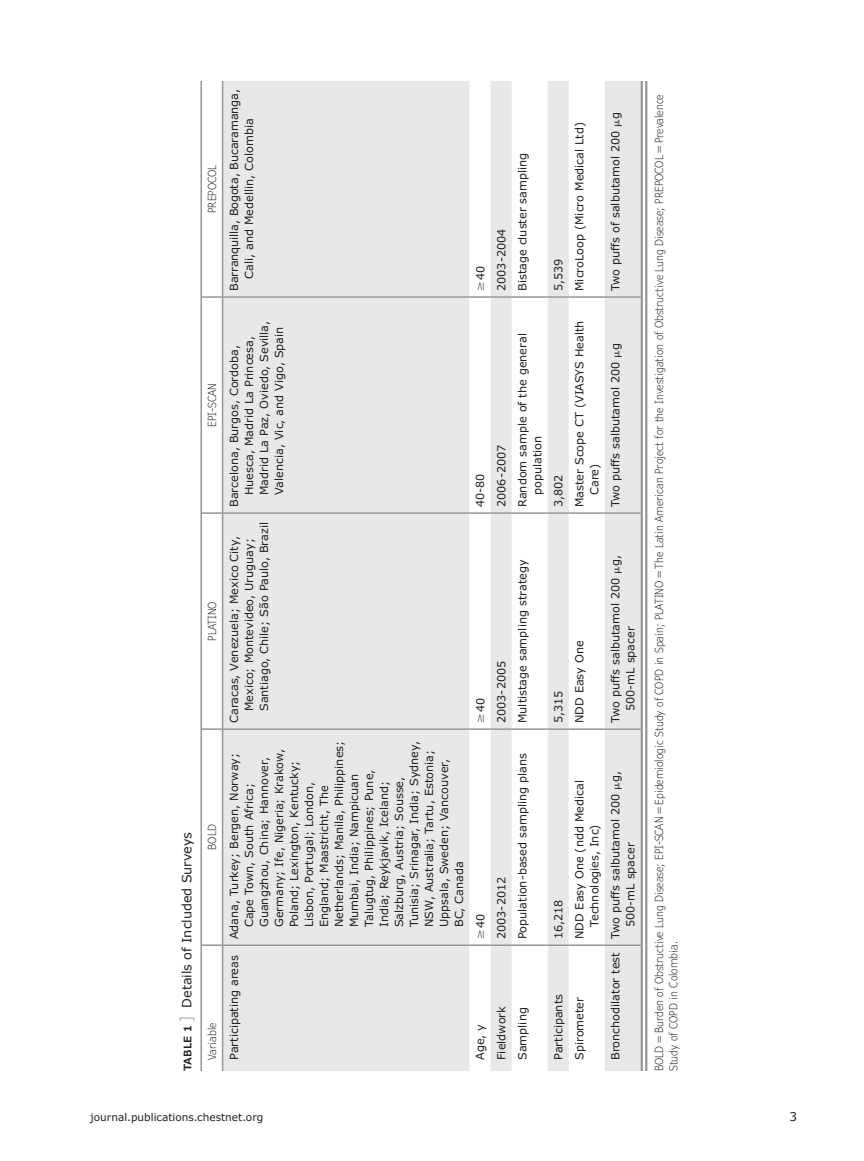
<style>
.page{position:relative;width:864px;height:1161px;background:#fff}
.page>*{position:absolute;margin:0;border:0;box-sizing:border-box;transform-origin:0 0}
.t1{font:12.75px "Verdana";color:#231f20}
.t2{font:12px "Verdana";color:#231f20}
.t3{font:11.25px/15px "Verdana Pro";color:#231f20}
.t4{font:300 condensed 11.25px/14.2px "Verdana Pro";color:#231f20}
.t5{font:10.5px "Verdana Pro";color:#231f20}
.s1{font-family:"Verdana Pro";font-weight:600;font-size:10.5px}
.s2{font-family:"Verdana Pro";font-weight:300;font-size:15px;color:#808285}
.s3{font-family:"Mathematical Pi One"}
.s4{font-family:"Universal Greekwith Math Pi"}
.s5{font-family:"Universal Greekwith Math Pi";font-weight:400;font-stretch:normal}
</style>
<div class="page">
<svg style="left:223px;top:81px;width:418px;height:990px;fill:#e7e8e8"></svg>
<hr style="left:641px;top:945px;width:2px;height:126px;background:#949698">
<hr style="left:645px;top:945px;width:2px;height:126px;background:#949698">
<hr style="left:641px;top:729px;width:2px;height:216px;background:#949698">
<hr style="left:645px;top:729px;width:2px;height:216px;background:#949698">
<hr style="left:641px;top:513px;width:2px;height:216px;background:#949698">
<hr style="left:645px;top:513px;width:2px;height:216px;background:#949698">
<hr style="left:641px;top:297px;width:2px;height:216px;background:#949698">
<hr style="left:645px;top:297px;width:2px;height:216px;background:#949698">
<hr style="left:641px;top:81px;width:2px;height:216px;background:#949698">
<hr style="left:645px;top:81px;width:2px;height:216px;background:#949698">
<hr style="left:200px;top:81px;width:2px;height:990px;background:#949698">
<hr style="left:222px;top:81px;width:1px;height:990px;background:#949698">
<hr style="left:202px;top:944px;width:20px;height:2px;background:#949698">
<hr style="left:223px;top:944px;width:246px;height:2px;background:#949698">
<hr style="left:469px;top:944px;width:22px;height:2px;background:#949698">
<hr style="left:491px;top:944px;width:21px;height:2px;background:#949698">
<hr style="left:512px;top:944px;width:36px;height:2px;background:#949698">
<hr style="left:548px;top:944px;width:21px;height:2px;background:#949698">
<hr style="left:569px;top:944px;width:36px;height:2px;background:#949698">
<hr style="left:605px;top:944px;width:36px;height:2px;background:#949698">
<hr style="left:202px;top:728px;width:20px;height:2px;background:#949698">
<hr style="left:223px;top:728px;width:246px;height:2px;background:#949698">
<hr style="left:469px;top:728px;width:22px;height:2px;background:#949698">
<hr style="left:491px;top:728px;width:21px;height:2px;background:#949698">
<hr style="left:512px;top:728px;width:36px;height:2px;background:#949698">
<hr style="left:548px;top:728px;width:21px;height:2px;background:#949698">
<hr style="left:569px;top:728px;width:36px;height:2px;background:#949698">
<hr style="left:605px;top:728px;width:36px;height:2px;background:#949698">
<hr style="left:202px;top:512px;width:20px;height:2px;background:#949698">
<hr style="left:223px;top:512px;width:246px;height:2px;background:#949698">
<hr style="left:469px;top:512px;width:22px;height:2px;background:#949698">
<hr style="left:491px;top:512px;width:21px;height:2px;background:#949698">
<hr style="left:512px;top:512px;width:36px;height:2px;background:#949698">
<hr style="left:548px;top:512px;width:21px;height:2px;background:#949698">
<hr style="left:569px;top:512px;width:36px;height:2px;background:#949698">
<hr style="left:605px;top:512px;width:36px;height:2px;background:#949698">
<hr style="left:202px;top:296px;width:20px;height:2px;background:#949698">
<hr style="left:223px;top:296px;width:246px;height:2px;background:#949698">
<hr style="left:469px;top:296px;width:22px;height:2px;background:#949698">
<hr style="left:491px;top:296px;width:21px;height:2px;background:#949698">
<hr style="left:512px;top:296px;width:36px;height:2px;background:#949698">
<hr style="left:548px;top:296px;width:21px;height:2px;background:#949698">
<hr style="left:569px;top:296px;width:36px;height:2px;background:#949698">
<hr style="left:605px;top:296px;width:36px;height:2px;background:#949698">
<p class="t1" style="left:179px;top:1071px;width:241px;rotate:-90deg"><span class="s1">TABLE 1</span> <span class="s2">]</span> Details of Included Surveys</p>
<p class="t4" style="left:206px;top:213px;width:50px;rotate:-90deg">PREPOCOL</p>
<p class="t4" style="left:206px;top:427px;width:45px;rotate:-90deg">EPI-SCAN</p>
<p class="t4" style="left:206px;top:641px;width:41px;rotate:-90deg">PLATINO</p>
<p class="t4" style="left:206px;top:850px;width:27px;rotate:-90deg">BOLD</p>
<p class="t4" style="left:206px;top:1060px;width:39px;rotate:-90deg">Variable</p>
<p class="t3" style="left:227px;top:279px;width:191px;text-indent:-12px;rotate:-90deg">Barranquilla, Bogota, Bucaramanga,<br>Cali, and Medellin, Colombia</p>
<p class="t3" style="left:474px;top:291px;width:27px;rotate:-90deg"><span class="s3">-</span> 40</p>
<p class="t3" style="left:495px;top:291px;width:64px;rotate:-90deg">2003-2004</p>
<p class="t3" style="left:227px;top:495px;width:176px;text-indent:-12px;rotate:-90deg">Barcelona, Burgos, Cordoba,<br>Huesca, Madrid La Princesa,<br>Madrid La Paz, Oviedo, Sevilla,<br>Valencia, Vic, and Vigo, Spain</p>
<p class="t3" style="left:227px;top:711px;width:191px;text-indent:-12px;rotate:-90deg">Caracas, Venezuela; Mexico City,<br>Mexico; Montevideo, Uruguay;<br>Santiago, Chile; São Paulo, Brazil</p>
<p class="t3" style="left:227px;top:927px;width:188px;text-indent:-12px;rotate:-90deg">Adana, Turkey; Bergen, Norway;<br>Cape Town, South Africa;<br>Guangzhou, China; Hannover,<br>Germany; Ife, Nigeria; Krakow,<br>Poland; Lexington, Kentucky;<br>Lisbon, Portugal; London,<br>England; Maastricht, The<br>Netherlands; Manila, Philippines;<br>Mumbai, India; Nampicuan<br>Talugtug, Philippines; Pune,<br>India; Reykjavik, Iceland;<br>Salzburg, Austria; Sousse,<br>Tunisia; Srinagar, India; Sydney,<br>NSW, Australia; Tartu, Estonia;<br>Uppsala, Sweden; Vancouver,<br>BC, Canada</p>
<p class="t3" style="left:227px;top:1060px;width:106px;rotate:-90deg">Participating areas</p>
<p class="t3" style="left:473px;top:507px;width:35px;rotate:-90deg">40-80</p>
<p class="t3" style="left:495px;top:507px;width:64px;rotate:-90deg">2006-2007</p>
<p class="t3" style="left:474px;top:723px;width:27px;rotate:-90deg"><span class="s3">-</span> 40</p>
<p class="t3" style="left:495px;top:723px;width:64px;rotate:-90deg">2003-2005</p>
<p class="t3" style="left:474px;top:939px;width:27px;rotate:-90deg"><span class="s3">-</span> 40</p>
<p class="t3" style="left:495px;top:939px;width:64px;rotate:-90deg">2003-2012</p>
<p class="t3" style="left:473px;top:1060px;width:38px;rotate:-90deg">Age, y</p>
<p class="t3" style="left:495px;top:1060px;width:55px;rotate:-90deg">Fieldwork</p>
<p class="t3" style="left:516px;top:291px;width:140px;rotate:-90deg">Bistage cluster sampling</p>
<p class="t3" style="left:552px;top:291px;width:34px;rotate:-90deg">5,539</p>
<p class="t3" style="left:573px;top:291px;width:170px;rotate:-90deg">MicroLoop (Micro Medical Ltd)</p>
<p class="t3" style="left:609px;top:291px;width:180px;rotate:-90deg">Two puffs of salbutamol 200 <span class="s4">m</span>g</p>
<p class="t3" style="left:516px;top:495px;width:163px;text-indent:-12px;rotate:-90deg">Random sample of the general population</p>
<p class="t3" style="left:552px;top:507px;width:34px;rotate:-90deg">3,802</p>
<p class="t3" style="left:573px;top:495px;width:176px;text-indent:-12px;rotate:-90deg">Master Scope CT (VIASYS Health<br>Care)</p>
<p class="t3" style="left:609px;top:507px;width:165px;rotate:-90deg">Two puffs salbutamol 200 <span class="s4">m</span>g</p>
<p class="t3" style="left:516px;top:723px;width:165px;rotate:-90deg">Multistage sampling strategy</p>
<p class="t3" style="left:516px;top:939px;width:187px;rotate:-90deg">Population-based sampling plans</p>
<p class="t3" style="left:516px;top:1060px;width:54px;rotate:-90deg">Sampling</p>
<p class="t3" style="left:552px;top:723px;width:34px;rotate:-90deg">5,315</p>
<p class="t3" style="left:573px;top:723px;width:84px;rotate:-90deg">NDD Easy One</p>
<p class="t3" style="left:609px;top:711px;width:158px;text-indent:-12px;rotate:-90deg">Two puffs salbutamol 200 <span class="s4">m</span>g,<br>500-mL spacer</p>
<p class="t3" style="left:552px;top:939px;width:41px;rotate:-90deg">16,218</p>
<p class="t3" style="left:552px;top:1060px;width:67px;rotate:-90deg">Participants</p>
<p class="t3" style="left:573px;top:927px;width:148px;text-indent:-12px;rotate:-90deg">NDD Easy One (ndd Medical<br>Technologies, Inc)</p>
<p class="t3" style="left:573px;top:1060px;width:65px;rotate:-90deg">Spirometer</p>
<p class="t3" style="left:609px;top:927px;width:158px;text-indent:-133px;rotate:-90deg">Bronchodilator test Two puffs salbutamol 200 <span class="s4">m</span>g,<br>500-mL spacer</p>
<p class="t4" style="left:653px;top:1071px;width:978px;rotate:-90deg">BOLD <span class="s5">5</span> Burden of Obstructive Lung Disease; EPI-SCAN <span class="s5">5</span> Epidemiologic Study of COPD in Spain; PLATINO <span class="s5">5</span> The Latin American Project for the Investigation of Obstructive Lung Disease; PREPOCOL <span class="s5">5</span> Prevalence<br>Study of COPD in Colombia.</p>
<p class="t5" style="left:90px;top:1112px;width:175px">journal.publications.chestnet.org</p>
<p class="t2" style="left:789px;top:1108px;width:9px">3</p>
</div>
